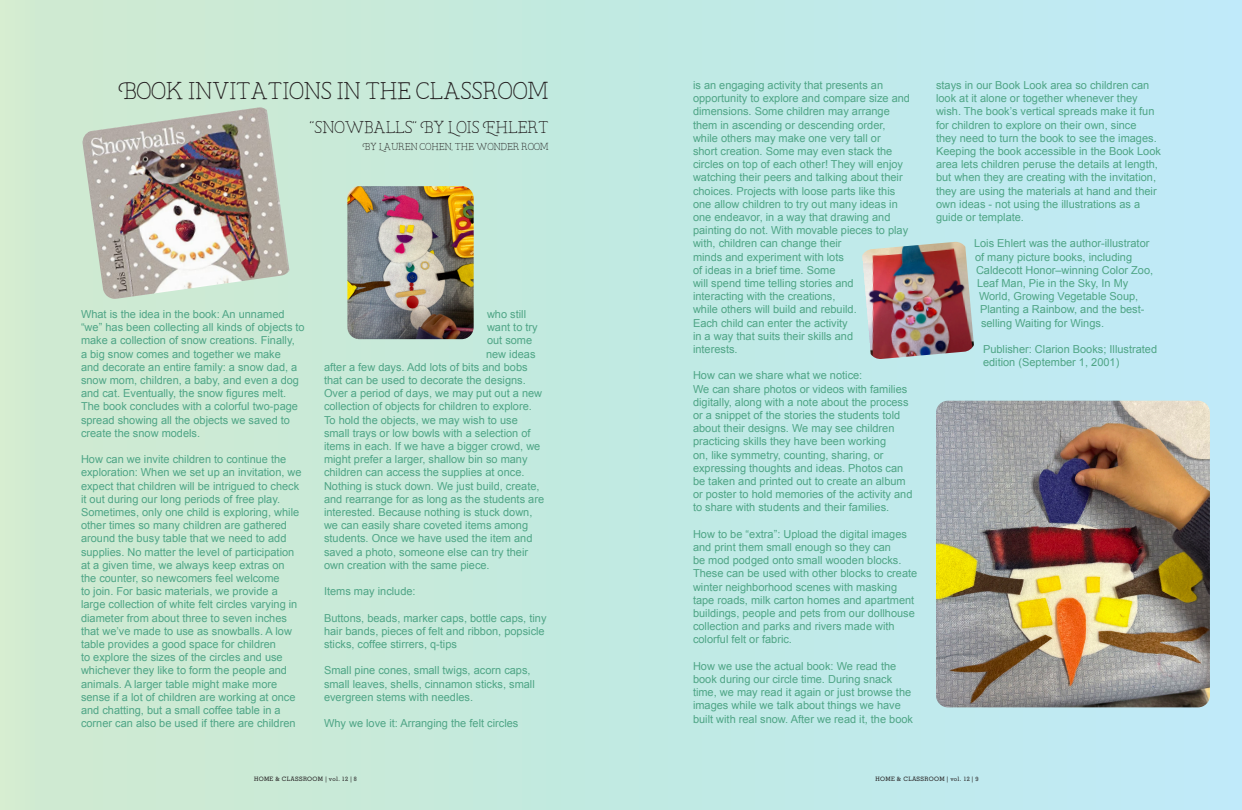
<style>
.page{position:relative;width:1242px;height:810px;background:#fff}
.page>*{position:absolute;margin:0;border:0;box-sizing:border-box;transform-origin:0 0}
.t1{font:24px "Brixton Ln";color:#231f20}
.t2{font:17px "Brixton Ln";color:#231f20}
.t3{font:11px/13.2px "Arial";color:#4fa586}
.t4{font:10px "Brixton Ln";color:#231f20}
.t5{font:500 6px "Memphis";letter-spacing:.05em;color:#231f20}
</style>
<div class="page">
<div style="left:0;top:0;width:1242px;height:810px;background:linear-gradient(to right,#ceeace,#bceaf8)"></div>
<img style="left:82px;top:107px;width:207px;height:193px">
<img style="left:347px;top:186px;width:127px;height:153px">
<img style="left:862px;top:242px;width:112px;height:117px">
<img style="left:936px;top:401px;width:274px;height:306px">
<p class="t1" style="left:119px;top:77px;width:432px">BOOK INVITATIONS IN THE CLASSROOM</p>
<p class="t2" style="left:310px;top:117px;width:240px">"SNOWBALLS" BY LOIS EHLERT</p>
<p class="t4" style="left:363px;top:141px;width:188px">BY LAUREN COHEN, THE WONDER ROOM</p>
<p class="t3" style="left:81px;top:308px;width:225px">What is the idea in the book: An unnamed “we” has been collecting all kinds of objects to make a collection of snow creations. Finally,<br>a big snow comes and together we make<br>and decorate an entire family: a snow dad, a snow mom, children, a baby, and even a dog and cat. Eventually, the snow figures melt.<br>The book concludes with a colorful two-page spread showing all the objects we saved to create the snow models.</p>
<p class="t3" style="left:81px;top:453px;width:222px">How can we invite children to continue the exploration: When we set up an invitation, we expect that children will be intrigued to check it out during our long periods of free play.<br>Sometimes, only one child is exploring, while other times so many children are gathered around the busy table that we need to add supplies. No matter the level of participation at a given time, we always keep extras on the counter, so newcomers feel welcome<br>to join. For basic materials, we provide a large collection of white felt circles varying in diameter from about three to seven inches that we’ve made to use as snowballs. A low table provides a good space for children<br>to explore the sizes of the circles and use whichever they like to form the people and animals. A larger table might make more sense if a lot of children are working at once and chatting, but a small coffee table in a corner can also be used if there are children</p>
<p class="t3" style="left:487px;top:308px;width:41px">who still</p>
<p class="t3" style="left:487px;top:321px;width:52px">want to try</p>
<p class="t3" style="left:487px;top:334px;width:47px">out some</p>
<p class="t3" style="left:486px;top:347px;width:51px">new ideas</p>
<p class="t3" style="left:324px;top:360px;width:205px">after a few days. Add lots of bits and bobs</p>
<p class="t3" style="left:324px;top:374px;width:203px">that can be used to decorate the designs.</p>
<p class="t3" style="left:324px;top:387px;width:220px">Over a period of days, we may put out a new</p>
<p class="t3" style="left:324px;top:400px;width:209px">collection of objects for children to explore.</p>
<p class="t3" style="left:324px;top:413px;width:195px">To hold the objects, we may wish to use</p>
<p class="t3" style="left:324px;top:426px;width:208px">small trays or low bowls with a selection of</p>
<p class="t3" style="left:324px;top:440px;width:218px">items in each. If we have a bigger crowd, we</p>
<p class="t3" style="left:324px;top:453px;width:205px">might prefer a larger, shallow bin so many</p>
<p class="t3" style="left:324px;top:466px;width:202px">children can access the supplies at once.</p>
<p class="t3" style="left:324px;top:479px;width:217px">Nothing is stuck down. We just build, create,</p>
<p class="t3" style="left:324px;top:492px;width:222px">and rearrange for as long as the students are</p>
<p class="t3" style="left:324px;top:506px;width:210px">interested. Because nothing is stuck down,</p>
<p class="t3" style="left:324px;top:519px;width:206px">we can easily share coveted items among</p>
<p class="t3" style="left:324px;top:532px;width:210px">students. Once we have used the item and</p>
<p class="t3" style="left:324px;top:545px;width:206px">saved a photo, someone else can try their</p>
<p class="t3" style="left:324px;top:558px;width:167px">own creation with the same piece.</p>
<p class="t3" style="left:324px;top:585px;width:93px">Items may include:</p>
<p class="t3" style="left:324px;top:611px;width:224px">Buttons, beads, marker caps, bottle caps, tiny hair bands, pieces of felt and ribbon, popsicle sticks, coffee stirrers, q-tips</p>
<p class="t3" style="left:324px;top:664px;width:212px">Small pine cones, small twigs, acorn caps, small leaves, shells, cinnamon sticks, small evergreen stems with needles.</p>
<p class="t3" style="left:324px;top:717px;width:196px">Why we love it: Arranging the felt circles</p>
<p class="t3" style="left:693px;top:79px;width:219px">is an engaging activity that presents an opportunity to explore and compare size and dimensions. Some children may arrange them in ascending or descending order, while others may make one very tall or<br>short creation. Some may even stack the circles on top of each other! They will enjoy watching their peers and talking about their choices. Projects with loose parts like this one allow children to try out many ideas in one endeavor, in a way that drawing and painting do not. With movable pieces to play with, children can change their<br>minds and experiment with lots<br>of ideas in a brief time. Some<br>will spend time telling stories and<br>interacting with the creations,<br>while others will build and rebuild.<br>Each child can enter the activity<br>in a way that suits their skills and<br>interests.</p>
<p class="t3" style="left:693px;top:369px;width:221px">How can we share what we notice:<br>We can share photos or videos with families digitally, along with a note about the process or a snippet of the stories the students told about their designs. We may see children practicing skills they have been working<br>on, like symmetry, counting, sharing, or expressing thoughts and ideas. Photos can be taken and printed out to create an album or poster to hold memories of the activity and to share with students and their families.</p>
<p class="t3" style="left:693px;top:527px;width:226px">How to be “extra”: Upload the digital images and print them small enough so they can<br>be mod podged onto small wooden blocks.<br>These can be used with other blocks to create winter neighborhood scenes with masking tape roads, milk carton homes and apartment buildings, people and pets from our dollhouse collection and parks and rivers made with colorful felt or fabric.</p>
<p class="t3" style="left:693px;top:659px;width:222px">How we use the actual book: We read the book during our circle time. During snack time, we may read it again or just browse the images while we talk about things we have built with real snow. After we read it, the book</p>
<p class="t3" style="left:936px;top:79px;width:226px">stays in our Book Look area so children can look at it alone or together whenever they wish. The book’s vertical spreads make it fun for children to explore on their own, since<br>they need to turn the book to see the images.<br>Keeping the book accessible in the Book Look area lets children peruse the details at length, but when they are creating with the invitation, they are using the materials at hand and their own ideas - not using the illustrations as a guide or template.</p>
<p class="t3" style="left:974px;top:237px;width:177px">Lois Ehlert was the author-illustrator</p>
<p class="t3" style="left:975px;top:250px;width:159px">of many picture books, including</p>
<p class="t3" style="left:976px;top:263px;width:179px">Caldecott Honor–winning Color Zoo,</p>
<p class="t3" style="left:977px;top:277px;width:153px">Leaf Man, Pie in the Sky, In My</p>
<p class="t3" style="left:979px;top:290px;width:161px">World, Growing Vegetable Soup,</p>
<p class="t3" style="left:980px;top:303px;width:166px">Planting a Rainbow, and the best-</p>
<p class="t3" style="left:981px;top:316px;width:125px">selling Waiting for Wings.</p>
<p class="t3" style="left:983px;top:343px;width:176px">Publisher: Clarion Books; Illustrated edition (September 1, 2001)</p>
<p class="t5" style="left:254px;top:776px;width:104px">HOME &amp; CLASSROOM | vol. 12 | 8</p>
<p class="t5" style="left:876px;top:776px;width:104px">HOME &amp; CLASSROOM | vol. 12 | 9</p>
</div>
